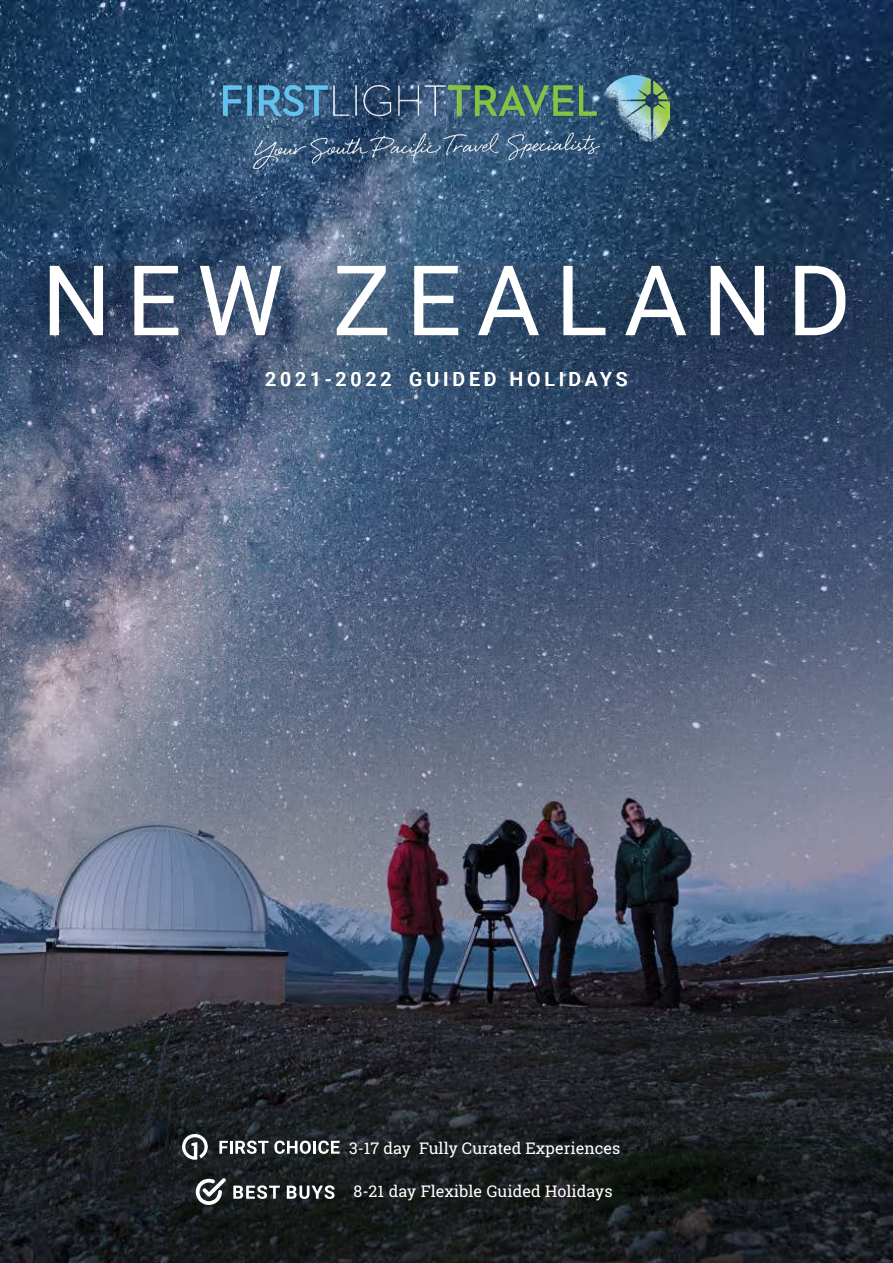
<style>
.page{position:relative;width:893px;height:1263px;background:#fff}
.page>*{position:absolute;margin:0;border:0;box-sizing:border-box;transform-origin:0 0}
.t1{font:97.5px "Roboto";letter-spacing:.155em;color:#fff}
.t2{font:500 19.5px "Roboto";letter-spacing:.2em;color:#fff}
.t3{font:16.2px "Roboto Slab";color:#fff}
</style>
<div class="page">
<img style="left:0;top:499px;width:893px;height:764px">
<svg style="left:219px;top:1140px;width:121px;height:14px"></svg>
<svg style="left:182px;top:1134px;width:26px;height:26px"></svg>
<svg style="left:233px;top:1185px;width:47px;height:14px"></svg>
<svg style="left:287px;top:1185px;width:48px;height:14px"></svg>
<svg style="left:196px;top:1178px;width:30px;height:27px"></svg>
<div style="left:0;top:149px;width:893px;height:350px;background:#000;opacity:.75"></div>
<img style="left:0;top:0;width:893px;height:261px">
<img style="left:223px;top:75px;width:447px;height:94px">
<h1 class="t1" style="left:42px;top:232px;width:811px">NEW ZEALAND</h1>
<p class="t2" style="left:265px;top:365px;width:364px">2021-2022 GUIDED HOLIDAYS</p>
<p class="t3" style="left:349px;top:1136px;width:273px">3-17 day Fully Curated Experiences</p>
<p class="t3" style="left:353px;top:1180px;width:261px">8-21 day Flexible Guided Holidays</p>
</div>
